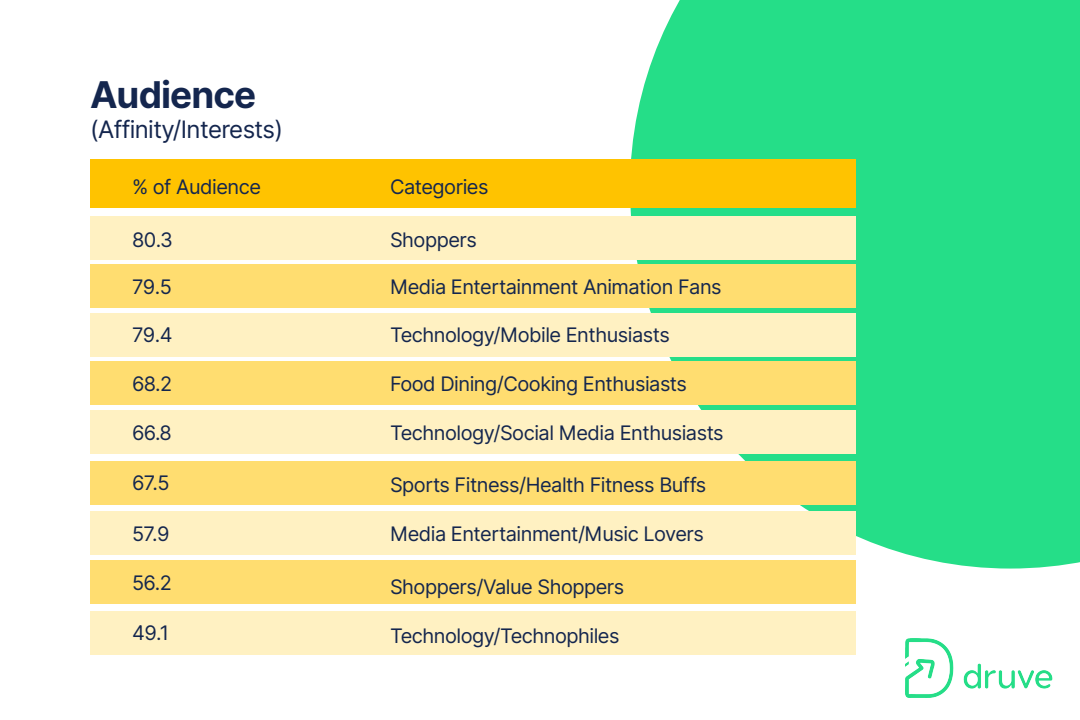
<style>
.page{position:relative;width:1080px;height:720px;background:#fff}
.page>*{position:absolute;margin:0;border:0;box-sizing:border-box;transform-origin:0 0}
.t1{font:700 36.9px "Inter";letter-spacing:-.025em;color:#14264e}
.t2{font:24px "Inter";letter-spacing:-.025em;color:#14264e}
.t3{font:20px "Inter";letter-spacing:-.025em;color:#14264e}
</style>
<div class="page">
<img style="left:905px;top:639px;width:148px;height:58px">
<div style="left:630px;top:0;width:450px;height:569px;background:#25de88"></div>
<div style="left:90px;top:159px;width:766px;height:49px;background:#ffc300"></div>
<div style="left:90px;top:216px;width:766px;height:43px;background:#fff1c2"></div>
<div style="left:90px;top:264px;width:766px;height:44px;background:#ffdd70"></div>
<div style="left:90px;top:313px;width:766px;height:44px;background:#fff1c2"></div>
<div style="left:90px;top:361px;width:766px;height:44px;background:#ffdd70"></div>
<div style="left:90px;top:410px;width:766px;height:44px;background:#fff1c2"></div>
<div style="left:90px;top:461px;width:766px;height:44px;background:#ffdd70"></div>
<div style="left:90px;top:560px;width:766px;height:44px;background:#ffdd70"></div>
<div style="left:90px;top:511px;width:766px;height:44px;background:#fff1c2"></div>
<div style="left:90px;top:611px;width:766px;height:44px;background:#fff1c2"></div>
<h1 class="t1" style="left:90px;top:67px;width:168px">Audience</h1>
<p class="t2" style="left:90px;top:112px;width:195px">(Affinity/Interests)</p>
<p class="t3" style="left:132px;top:172px;width:131px">% of Audience</p>
<p class="t3" style="left:390px;top:172px;width:100px">Categories</p>
<p class="t3" style="left:390px;top:225px;width:88px">Shoppers</p>
<p class="t3" style="left:390px;top:272px;width:333px">Media Entertainment Animation Fans</p>
<p class="t3" style="left:390px;top:321px;width:281px">Technology/Mobile Enthusiasts</p>
<p class="t3" style="left:390px;top:369px;width:299px">Food Dining/Cooking Enthusiasts</p>
<p class="t3" style="left:390px;top:418px;width:335px">Technology/Social Media Enthusiasts</p>
<p class="t3" style="left:390px;top:471px;width:318px">Sports Fitness/Health Fitness Buffs</p>
<p class="t3" style="left:390px;top:519px;width:316px">Media Entertainment/Music Lovers</p>
<p class="t3" style="left:390px;top:572px;width:236px">Shoppers/Value Shoppers</p>
<p class="t3" style="left:390px;top:621px;width:231px">Technology/Technophiles</p>
<p class="t3" style="left:132px;top:225px;width:42px">80.3</p>
<p class="t3" style="left:132px;top:272px;width:41px">79.5</p>
<p class="t3" style="left:132px;top:321px;width:42px">79.4</p>
<p class="t3" style="left:132px;top:369px;width:42px">68.2</p>
<p class="t3" style="left:132px;top:418px;width:41px">66.8</p>
<p class="t3" style="left:132px;top:469px;width:39px">67.5</p>
<p class="t3" style="left:132px;top:519px;width:39px">57.9</p>
<p class="t3" style="left:132px;top:568px;width:42px">56.2</p>
<p class="t3" style="left:132px;top:618px;width:39px">49.1</p>
</div>
